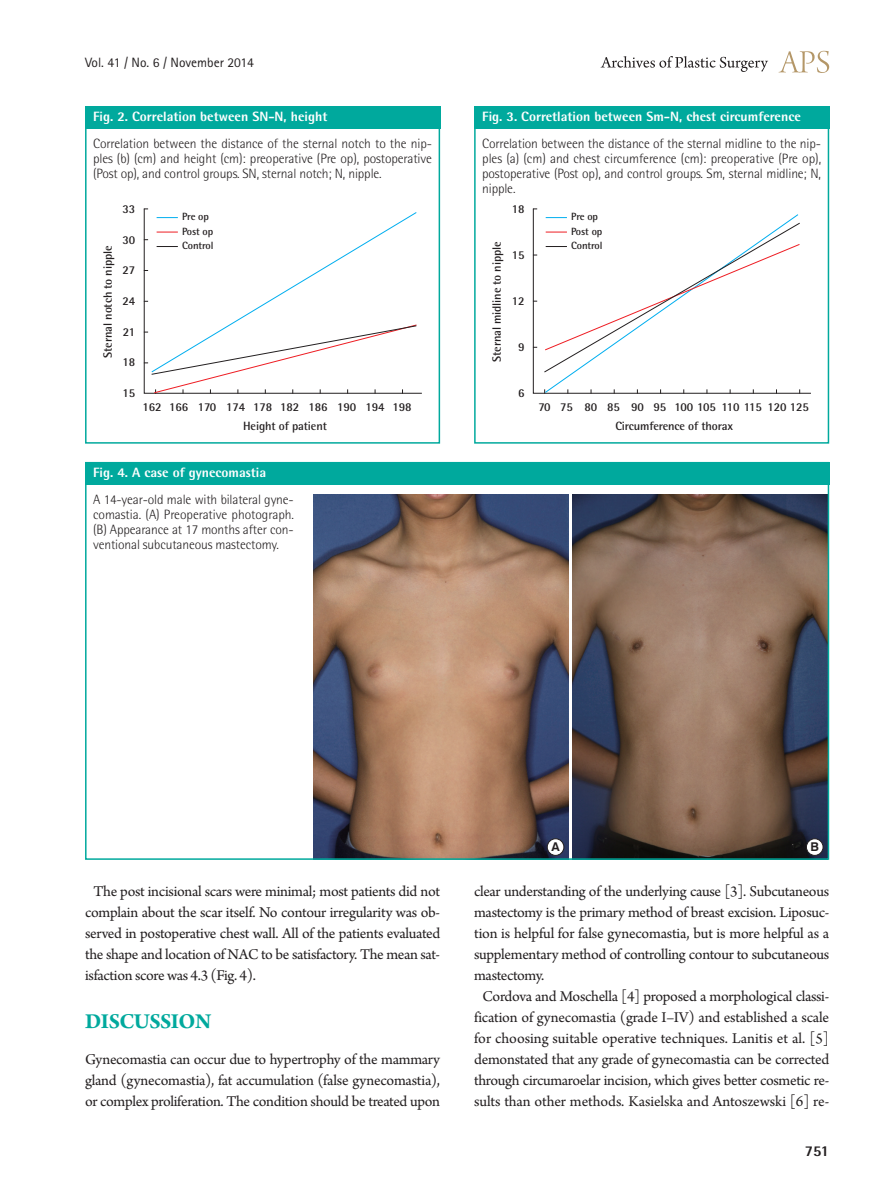
<style>
.page{position:relative;width:893px;height:1191px;background:#fff}
.page>*{position:absolute;margin:0;border:0;box-sizing:border-box;transform-origin:0 0}
.대제목{font:700 22.5px "Arno Pro";letter-spacing:-.02em;color:#00a99d}
.본문{font:15.75px/21px "Arno Pro";letter-spacing:-.02em;color:#231f20;text-align:justify}
.t1{font:800 15px "Rotis Semi Sans Std";color:#231f20}
.그림설명{font:300 13.5px/15px "Rotis Semi Sans Std";letter-spacing:-.01em;color:#231f20;text-align:justify}
.표그림제목{font:800 13.5px "Rotis Semi Sans Std";color:#fff}
.t2{font:13.5px "Rotis Sans Serif Std";color:#231f20}
.t3{font:700 12.15px "Swiss 721 BT";color:#231f20}
.그림지문{font:700 12px "Rotis Semi Sans Std";letter-spacing:-.01em;color:#231f20}
.그림지문-2{font:700 10.5px "Rotis Semi Sans Std";letter-spacing:-.01em;color:#231f20}
</style>
<div class="page">
<svg style="left:779px;top:51px;width:50px;height:22px"></svg>
<svg style="left:601px;top:56px;width:167px;height:16px"></svg>
<img style="left:313px;top:494px;width:255px;height:363px">
<img style="left:573px;top:494px;width:253px;height:363px">
<div style="left:85px;top:462px;width:744px;height:22px;background:#00a99d"></div>
<div style="left:547px;top:838px;width:17px;height:17px;background:#fff;border-radius:50%"></div>
<div style="left:547px;top:838px;width:17px;height:17px;border:1px solid #231f20;border-radius:50%"></div>
<div style="left:806px;top:838px;width:17px;height:17px;background:#fff;border-radius:50%"></div>
<div style="left:806px;top:838px;width:17px;height:17px;border:1px solid #231f20;border-radius:50%"></div>
<div style="left:85px;top:106px;width:355px;height:337px;border:2px solid #00a99d"></div>
<div style="left:85px;top:106px;width:355px;height:23px;background:#00a99d"></div>
<svg style="left:143px;top:208px;width:279px;height:186px"></svg>
<svg style="left:151px;top:211px;width:266px;height:113px"></svg>
<svg style="left:144px;top:324px;width:273px;height:70px"></svg>
<div style="left:474px;top:106px;width:355px;height:337px;border:2px solid #00a99d"></div>
<div style="left:474px;top:106px;width:355px;height:23px;background:#00a99d"></div>
<svg style="left:533px;top:208px;width:278px;height:186px"></svg>
<svg style="left:544px;top:214px;width:255px;height:179px"></svg>
<svg style="left:543px;top:217px;width:258px;height:156px"></svg>
<p class="t2" style="left:85px;top:54px;width:170px">Vol. 41 / No. 6 / November 2014</p>
<p class="표그림제목" style="left:93px;top:108px;width:236px">Fig. 2. Correlation between SN-N, height</p>
<p class="그림설명" style="left:93px;top:136px;width:340px">Correlation between the distance of the sternal notch to the nip&shy;ples (b) (cm) and height (cm): preoperative (Pre op), postoperative (Post op), and control groups. SN, sternal notch; N, nipple.</p>
<p class="그림지문" style="left:100px;top:357px;width:113px;rotate:-90deg">Sternal notch to nipple</p>
<p class="그림지문" style="left:123px;top:201px;width:14px">33</p>
<p class="그림지문" style="left:123px;top:232px;width:14px">30</p>
<p class="그림지문" style="left:123px;top:263px;width:14px">27</p>
<p class="그림지문" style="left:123px;top:293px;width:14px">24</p>
<p class="그림지문" style="left:123px;top:324px;width:14px">21</p>
<p class="그림지문" style="left:123px;top:355px;width:14px">18</p>
<p class="그림지문" style="left:123px;top:385px;width:14px">15</p>
<p class="그림지문-2" style="left:182px;top:210px;width:28px">Pre op</p>
<p class="그림지문-2" style="left:182px;top:225px;width:33px">Post op</p>
<p class="그림지문-2" style="left:182px;top:239px;width:33px">Control</p>
<p class="그림지문" style="left:142px;top:399px;width:271px">162 166 170 174 178 182 186 190 194 198</p>
<p class="그림지문" style="left:243px;top:418px;width:85px">Height of patient</p>
<p class="표그림제목" style="left:93px;top:463px;width:174px">Fig. 4. A case of gynecomastia</p>
<p class="그림설명" style="left:93px;top:491px;width:202px">A 14-year-old male with bilateral gyne&shy;comastia. (A) Preoperative photograph. (B) Appearance at 17 months after con&shy;ventional subcutaneous mastectomy.</p>
<p class="표그림제목" style="left:482px;top:108px;width:320px">Fig. 3. Corretlation between Sm-N, chest circumference</p>
<p class="그림설명" style="left:482px;top:136px;width:340px">Correlation between the distance of the sternal midline to the nip&shy;ples (a) (cm) and chest circumference (cm): preoperative (Pre op), postoperative (Post op), and control groups. Sm, sternal midline; N, nipple.</p>
<p class="그림지문" style="left:489px;top:362px;width:122px;rotate:-90deg">Sternal midline to nipple</p>
<p class="그림지문" style="left:512px;top:201px;width:14px">18</p>
<p class="그림지문" style="left:512px;top:247px;width:14px">15</p>
<p class="그림지문" style="left:512px;top:293px;width:14px">12</p>
<p class="그림지문" style="left:518px;top:339px;width:8px">9</p>
<p class="그림지문" style="left:518px;top:385px;width:8px">6</p>
<p class="그림지문-2" style="left:571px;top:210px;width:28px">Pre op</p>
<p class="그림지문-2" style="left:571px;top:225px;width:33px">Post op</p>
<p class="그림지문-2" style="left:571px;top:239px;width:33px">Control</p>
<p class="그림지문" style="left:538px;top:399px;width:272px">70 75 80 85 90 95 100 105 110 115 120 125</p>
<p class="그림지문" style="left:615px;top:418px;width:119px">Circumference of thorax</p>
<p class="본문" style="left:85px;top:882px;width:357px;text-indent:9px">The post incisional scars were minimal; most patients did not complain about the scar itself. No contour irregularity was ob&shy;served in postoperative chest wall. All of the patients evaluated the shape and location of NAC to be satisfactory. The mean sat&shy;isfaction score was 4.3 (Fig. 4).</p>
<p class="대제목" style="left:85px;top:1008px;width:128px">DISCUSSION</p>
<p class="본문" style="left:85px;top:1050px;width:357px">Gynecomastia can occur due to hypertrophy of the mammary gland (gynecomastia), fat accumulation (false gynecomastia), or complex proliferation. The condition should be treated upon</p>
<p class="t3" style="left:551px;top:839px;width:10px">A</p>
<p class="t3" style="left:810px;top:839px;width:10px">B</p>
<p class="본문" style="left:474px;top:882px;width:357px">clear understanding of the underlying cause [3]. Subcutaneous mastectomy is the primary method of breast excision. Liposuc&shy;tion is helpful for false gynecomastia, but is more helpful as a supplementary method of controlling contour to subcutaneous mastectomy.</p>
<p class="본문" style="left:474px;top:987px;width:357px;text-align:center">Cordova and Moschella [4] proposed a morphological classi&shy;fication of gynecomastia (grade I–IV) and established a scale for choosing suitable operative techniques. Lanitis et al. [5] demonstated that any grade of gynecomastia can be corrected through circumaroelar incision, which gives better cosmetic re&shy;sults than other methods. Kasielska and Antoszewski [6] re-</p>
<p class="t1" style="left:805px;top:1141px;width:26px">751</p>
</div>
